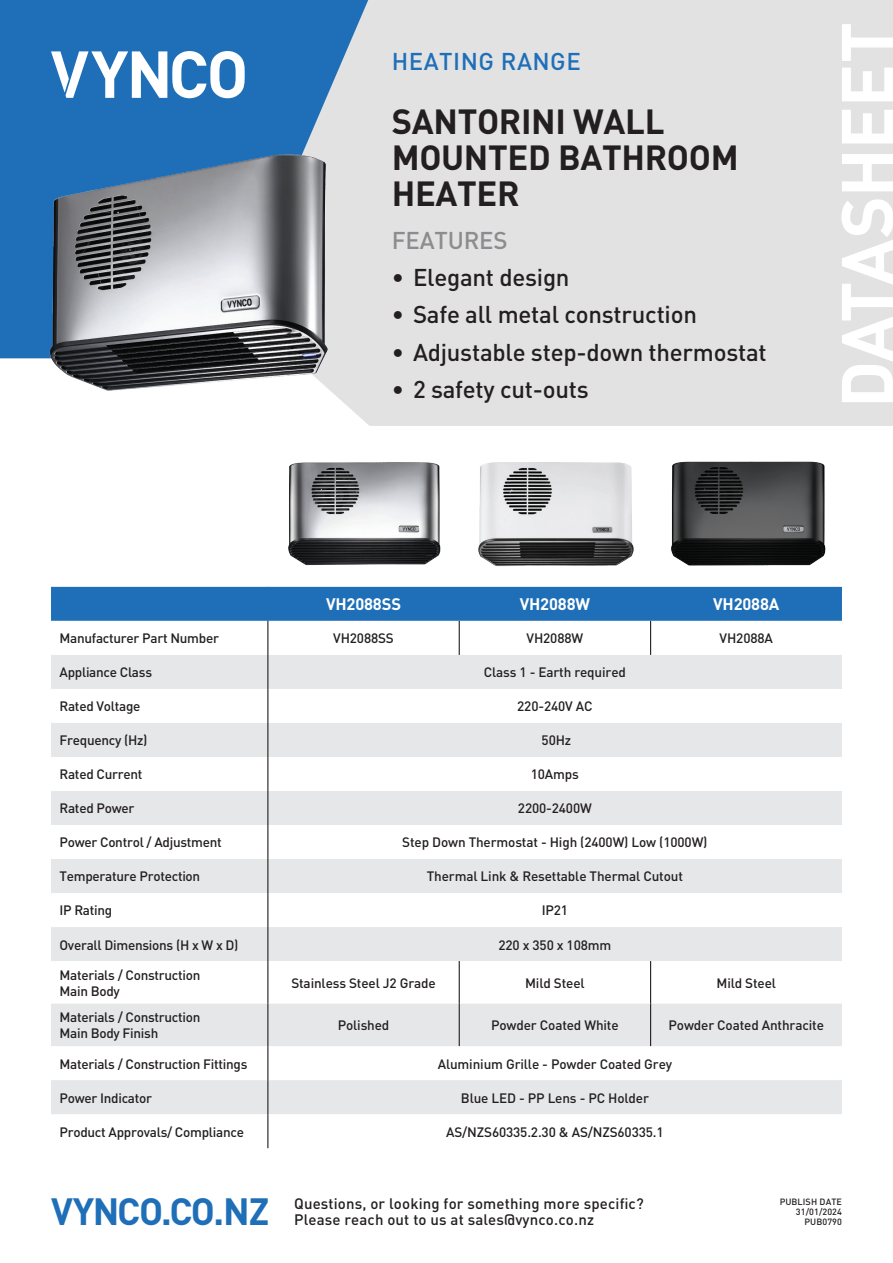
<style>
.page{position:relative;width:893px;height:1263px;background:#fff}
.page>*{position:absolute;margin:0;border:0;box-sizing:border-box;transform-origin:0 0}
.t1{font:700 72px "DIN";letter-spacing:-.02em;color:#fff}
.t2{font:700 37.5px "DIN";letter-spacing:-.01em;color:#1f6fb8}
.t3{font:700 34.5px/36px "DIN";letter-spacing:-.01em;color:#231f20}
.t4{font:500 24px "DIN";letter-spacing:-.01em;color:#231f20}
.t5{font:500 24px "DIN";letter-spacing:.02em;color:#1f6fb8}
.t6{font:500 24px "DIN";letter-spacing:-.01em;color:#8c8c8f}
.t7{font:700 16.5px "DIN";letter-spacing:-.01em;color:#fff}
.t8{font:500 15px/15.8px "DIN";letter-spacing:.01em;color:#231f20}
.t9{font:500 13.5px/16.2px "DIN";letter-spacing:-.01em;color:#231f20}
.t10{font:500 9px/10.1px "DIN";letter-spacing:.01em;color:#231f20;text-align:right}
</style>
<div class="page">
<div style="left:0;top:0;width:893px;height:426px;background:#e2e2e3"></div>
<svg style="left:0;top:0;width:368px;height:358px;background:#4183bf"></svg>
<svg style="left:51px;top:51px;width:194px;height:47px"></svg>
<div style="left:51px;top:587px;width:791px;height:34px;background:#1f6fb8"></div>
<div style="left:51px;top:655px;width:791px;height:34px;background:#e6e7e9"></div>
<svg style="left:51px;top:723px;width:791px;height:391px;fill:#e6e7e9"></svg>
<hr style="left:267px;top:621px;width:1px;height:34px;background:#231f20">
<hr style="left:459px;top:621px;width:1px;height:34px;background:#231f20">
<hr style="left:650px;top:621px;width:1px;height:34px;background:#231f20">
<hr style="left:267px;top:655px;width:1px;height:34px;background:#231f20">
<hr style="left:267px;top:689px;width:1px;height:34px;background:#231f20">
<hr style="left:267px;top:723px;width:1px;height:34px;background:#231f20">
<hr style="left:267px;top:757px;width:1px;height:34px;background:#231f20">
<hr style="left:267px;top:791px;width:1px;height:34px;background:#231f20">
<hr style="left:267px;top:859px;width:1px;height:34px;background:#231f20">
<hr style="left:267px;top:825px;width:1px;height:34px;background:#231f20">
<hr style="left:267px;top:893px;width:1px;height:34px;background:#231f20">
<hr style="left:267px;top:927px;width:1px;height:34px;background:#231f20">
<hr style="left:267px;top:961px;width:1px;height:42px;background:#231f20">
<hr style="left:267px;top:1003px;width:1px;height:43px;background:#231f20">
<hr style="left:267px;top:1046px;width:1px;height:34px;background:#231f20">
<hr style="left:267px;top:1080px;width:1px;height:34px;background:#231f20">
<hr style="left:459px;top:961px;width:1px;height:42px;background:#231f20">
<hr style="left:650px;top:961px;width:1px;height:42px;background:#231f20">
<hr style="left:459px;top:1003px;width:1px;height:43px;background:#231f20">
<hr style="left:650px;top:1003px;width:1px;height:43px;background:#231f20">
<hr style="left:267px;top:1114px;width:1px;height:34px;background:#231f20">
<hr style="left:267px;top:587px;width:1px;height:34px;background:#1f6fb8">
<img style="left:274px;top:462px;width:178px;height:125px">
<img style="left:478px;top:462px;width:156px;height:105px">
<img style="left:658px;top:461px;width:178px;height:126px">
<img style="left:29px;top:130px;width:316px;height:273px">
<h3 class="t5" style="left:392px;top:46px;width:191px">HEATING RANGE</h3>
<h3 class="t3" style="left:392px;top:102px;width:348px">SANTORINI WALL<br>MOUNTED BATHROOM<br>HEATER</h3>
<h3 class="t6" style="left:392px;top:225px;width:117px">FEATURES</h3>
<h3 class="t4" style="left:392px;top:262px;width:179px">• Elegant design</h3>
<h3 class="t4" style="left:392px;top:299px;width:307px">• Safe all metal construction</h3>
<h3 class="t4" style="left:392px;top:337px;width:376px">• Adjustable step-down thermostat</h3>
<h3 class="t4" style="left:392px;top:374px;width:199px">• 2 safety cut-outs</h3>
<h1 class="t1" style="left:820px;top:408px;width:388px;rotate:-90deg">DATASHEET</h1>
<p class="t7" style="left:326px;top:594px;width:77px">VH2088SS</p>
<p class="t7" style="left:520px;top:594px;width:72px">VH2088W</p>
<p class="t7" style="left:713px;top:594px;width:68px">VH2088A</p>
<p class="t9" style="left:60px;top:630px;width:161px">Manufacturer Part Number</p>
<p class="t9" style="left:333px;top:630px;width:62px">VH2088SS</p>
<p class="t9" style="left:527px;top:630px;width:58px">VH2088W</p>
<p class="t9" style="left:720px;top:630px;width:55px">VH2088A</p>
<p class="t9" style="left:60px;top:664px;width:94px">Appliance Class</p>
<p class="t9" style="left:484px;top:664px;width:144px">Class 1 - Earth required</p>
<p class="t9" style="left:60px;top:698px;width:82px">Rated Voltage</p>
<p class="t9" style="left:517px;top:698px;width:77px">220-240V AC</p>
<p class="t9" style="left:60px;top:732px;width:89px">Frequency (Hz)</p>
<p class="t9" style="left:542px;top:732px;width:31px">50Hz</p>
<p class="t9" style="left:60px;top:766px;width:84px">Rated Current</p>
<p class="t9" style="left:531px;top:766px;width:50px">10Amps</p>
<p class="t9" style="left:60px;top:800px;width:76px">Rated Power</p>
<p class="t9" style="left:518px;top:800px;width:75px">2200-2400W</p>
<p class="t9" style="left:60px;top:834px;width:164px">Power Control / Adjustment</p>
<p class="t9" style="left:402px;top:834px;width:307px">Step Down Thermostat - High (2400W) Low (1000W)</p>
<p class="t9" style="left:60px;top:868px;width:142px">Temperature Protection</p>
<p class="t9" style="left:427px;top:868px;width:258px">Thermal Link &amp; Resettable Thermal Cutout</p>
<p class="t9" style="left:60px;top:902px;width:54px">IP Rating</p>
<p class="t9" style="left:542px;top:902px;width:28px">IP21</p>
<p class="t9" style="left:60px;top:936px;width:180px">Overall Dimensions (H x W x D)</p>
<p class="t9" style="left:498px;top:936px;width:114px">220 x 350 x 108mm</p>
<p class="t9" style="left:60px;top:966px;width:142px">Materials / Construction<br>Main Body</p>
<p class="t9" style="left:291px;top:974px;width:146px">Stainless Steel J2 Grade</p>
<p class="t9" style="left:525px;top:974px;width:61px">Mild Steel</p>
<p class="t9" style="left:716px;top:974px;width:61px">Mild Steel</p>
<p class="t9" style="left:60px;top:1009px;width:142px">Materials / Construction<br>Main Body Finish</p>
<p class="t9" style="left:338px;top:1017px;width:53px">Polished</p>
<p class="t9" style="left:491px;top:1017px;width:129px">Powder Coated White</p>
<p class="t9" style="left:668px;top:1017px;width:157px">Powder Coated Anthracite</p>
<p class="t9" style="left:60px;top:1055px;width:189px">Materials / Construction Fittings</p>
<p class="t9" style="left:438px;top:1055px;width:236px">Aluminium Grille - Powder Coated Grey</p>
<p class="t9" style="left:60px;top:1089px;width:94px">Power Indicator</p>
<p class="t9" style="left:461px;top:1089px;width:190px">Blue LED - PP Lens - PC Holder</p>
<p class="t9" style="left:60px;top:1123px;width:186px">Product Approvals/ Compliance</p>
<p class="t9" style="left:446px;top:1123px;width:219px">AS/NZS60335.2.30 &amp; AS/NZS60335.1</p>
<h2 class="t2" style="left:51px;top:1187px;width:220px">VYNCO.CO.NZ</h2>
<p class="t8" style="left:294px;top:1195px;width:351px">Questions, or looking for something more specific?<br>Please reach out to us at sales@vynco.co.nz</p>
<p class="t10" style="left:780px;top:1196px;width:64px">PUBLISH DATE<br>31/01/2024<br>PUB0790</p>
</div>
